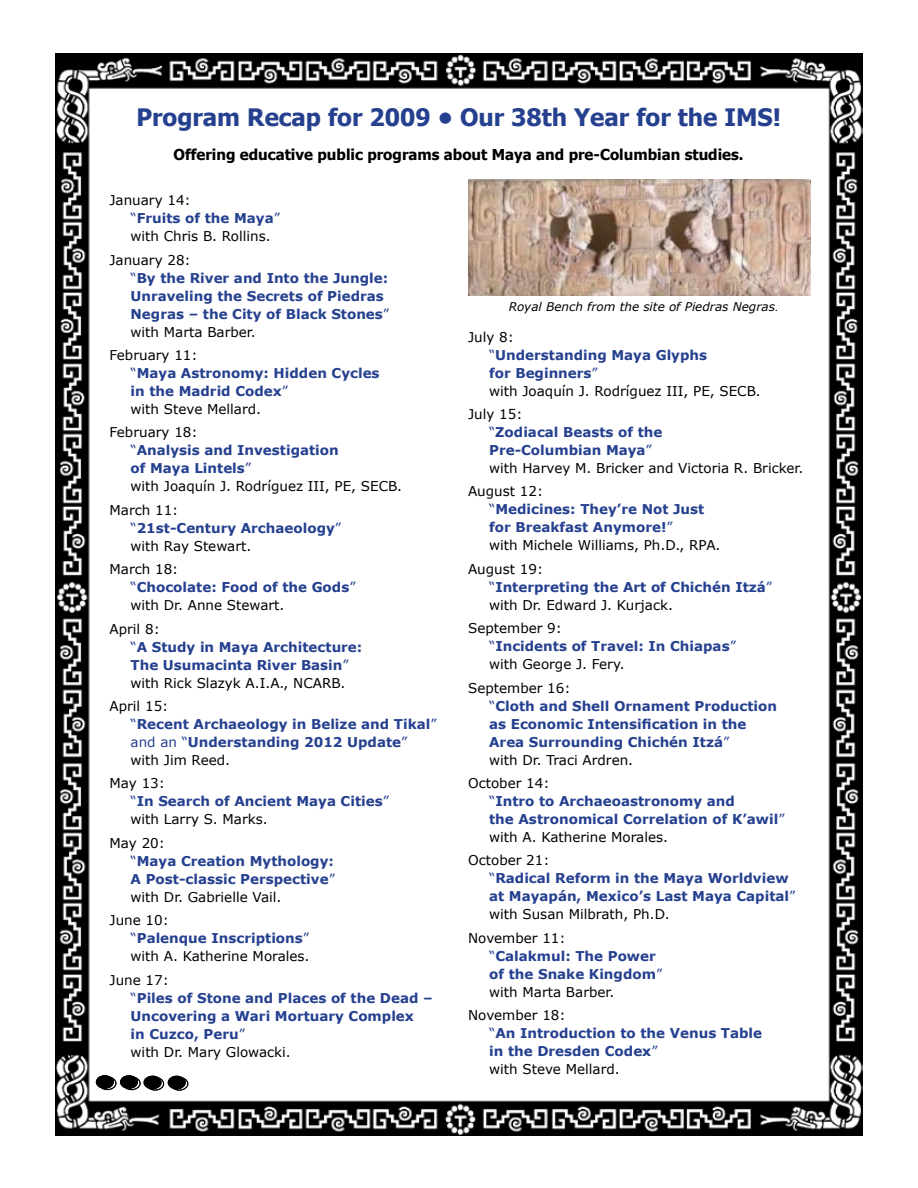
<style>
.page{position:relative;width:918px;height:1188px;background:#fff}
.page>*{position:absolute;margin:0;border:0;box-sizing:border-box;transform-origin:0 0}
.t1{font:700 24px "Tahoma";color:#25408f}
.t2{font:700 15px "Tahoma";color:#000}
.t3{font:700 13.5px/18px "Verdana";color:#25408f}
.t4{font:13.5px/18px "Verdana";color:#000}
.t5{font:italic 12px "Verdana";color:#000}
.s1{color:#25408f}
.s2{font-weight:700;color:#25408f}
.s3{font-weight:400;color:#000}
.s4{font-weight:400}
.s5{font-family:"Arial";font-style:normal}
</style>
<div class="page">
<img style="left:55px;top:53px;width:808px;height:1082px">
<div style="left:99px;top:1077px;width:17px;height:13px;border:1px solid #000;border-radius:50%"></div>
<div style="left:96px;top:1076px;width:17px;height:12px;background:#000;border-radius:50%"></div>
<div style="left:96px;top:1075px;width:18px;height:14px;border:1px solid #000;border-radius:50%"></div>
<div style="left:123px;top:1077px;width:17px;height:13px;border:1px solid #000;border-radius:50%"></div>
<div style="left:120px;top:1076px;width:18px;height:12px;background:#000;border-radius:50%"></div>
<div style="left:120px;top:1075px;width:18px;height:14px;border:1px solid #000;border-radius:50%"></div>
<div style="left:146px;top:1077px;width:18px;height:13px;border:1px solid #000;border-radius:50%"></div>
<div style="left:144px;top:1076px;width:17px;height:13px;background:#000;border-radius:50%"></div>
<div style="left:144px;top:1076px;width:17px;height:13px;border:1px solid #000;border-radius:50%"></div>
<div style="left:170px;top:1077px;width:18px;height:13px;border:1px solid #000;border-radius:50%"></div>
<div style="left:168px;top:1076px;width:17px;height:13px;background:#000;border-radius:50%"></div>
<div style="left:168px;top:1076px;width:18px;height:13px;border:1px solid #000;border-radius:50%"></div>
<img style="left:469px;top:180px;width:341px;height:115px">
<h1 class="t1" style="left:136px;top:102px;width:646px">Program Recap for 2009 • Our 38th Year for the IMS!</h1>
<p class="t2" style="left:174px;top:145px;width:572px">Offering educative public programs about Maya and pre-Columbian studies.</p>
<p class="t4" style="left:131px;top:191px;width:151px;text-indent:-21px">January 14:<br><span class="s1">“</span><span class="s2">Fruits of the Maya</span><span class="s1">” </span>with Chris B. Rollins.</p>
<p class="t3" style="left:131px;top:250px;width:260px;text-indent:-21px"><span class="s3">January 28:<br></span><span class="s4">“</span>By the River and Into the Jungle:<br>Unraveling the Secrets of Piedras<br>Negras – the City of Black Stones<span class="s4">” </span><span class="s3">with Marta Barber.</span></p>
<p class="t3" style="left:131px;top:346px;width:251px;text-indent:-21px"><span class="s3">February 11:<br></span><span class="s4">“</span>Maya Astronomy: Hidden Cycles in the Madrid Codex<span class="s4">”<br></span><span class="s3">with Steve Mellard.</span></p>
<p class="t4" style="left:131px;top:423px;width:273px;text-indent:-21px">February 18:<br><span class="s1">“</span><span class="s2">Analysis and Investigation<br>of Maya Lintels</span><span class="s1">”<br></span>with Joaquín J. Rodríguez III, PE, SECB.</p>
<p class="t4" style="left:131px;top:500px;width:212px;text-indent:-21px">March 11:<br><span class="s1">“</span><span class="s2">21st-Century Archaeology</span><span class="s1">” </span>with Ray Stewart.</p>
<p class="t4" style="left:131px;top:560px;width:227px;text-indent:-21px">March 18:<br><span class="s1">“</span><span class="s2">Chocolate: Food of the Gods</span><span class="s1">” </span>with Dr. Anne Stewart.</p>
<p class="t3" style="left:131px;top:619px;width:233px;text-indent:-21px"><span class="s3">April 8:<br></span><span class="s4">“</span>A Study in Maya Architecture:<br>The Usumacinta River Basin<span class="s4">” </span><span class="s3">with Rick Slazyk A.I.A., NCARB.</span></p>
<p class="t3" style="left:131px;top:697px;width:308px;text-indent:-21px"><span class="s3">April 15:<br></span><span class="s4">“</span>Recent Archaeology in Belize and Tikal<span class="s4">” and an “</span>Understanding 2012 Update<span class="s4">” </span><span class="s3">with Jim Reed.</span></p>
<p class="t3" style="left:131px;top:774px;width:260px;text-indent:-21px"><span class="s3">May 13:<br></span><span class="s4">“</span>In Search of Ancient Maya Cities<span class="s4">” </span><span class="s3">with Larry S. Marks.</span></p>
<p class="t3" style="left:131px;top:833px;width:206px;text-indent:-21px"><span class="s3">May 20:<br></span><span class="s4">“</span>Maya Creation Mythology:<br>A Post-classic Perspective<span class="s4">” </span><span class="s3">with Dr. Gabrielle Vail.</span></p>
<p class="t4" style="left:131px;top:911px;width:180px;text-indent:-21px">June 10:<br><span class="s1">“</span><span class="s2">Palenque Inscriptions</span><span class="s1">” </span>with A. Katherine Morales.</p>
<p class="t3" style="left:131px;top:970px;width:304px;text-indent:-21px"><span class="s3">June 17:<br></span><span class="s4">“</span>Piles of Stone and Places of the Dead –<br>Uncovering a Wari Mortuary Complex<br>in Cuzco, Peru<span class="s4">”<br></span><span class="s3">with Dr. Mary Glowacki.</span></p>
<p class="t5" style="left:509px;top:299px;width:271px">Royal Bench from the site of Piedras Negras<span class="s5">.</span></p>
<p class="t4" style="left:489px;top:327px;width:273px;text-indent:-21px">July 8:<br><span class="s1">“</span><span class="s2">Understanding Maya Glyphs<br>for Beginners</span><span class="s1">”<br></span>with Joaquín J. Rodríguez III, PE, SECB.</p>
<p class="t4" style="left:489px;top:405px;width:316px;text-indent:-21px">July 15:<br><span class="s1">“</span><span class="s2">Zodiacal Beasts of the<br>Pre-Columbian Maya</span><span class="s1">”<br></span>with Harvey M. Bricker and Victoria R. Bricker.</p>
<p class="t3" style="left:489px;top:482px;width:233px;text-indent:-21px"><span class="s3">August 12:<br></span><span class="s4">“</span>Medicines: They’re Not Just for Breakfast Anymore!<span class="s4">”<br></span><span class="s3">with Michele Williams, Ph.D., RPA.</span></p>
<p class="t4" style="left:489px;top:559px;width:284px;text-indent:-21px">August 19:<br><span class="s1">“</span><span class="s2">Interpreting the Art of Chichén Itzá</span><span class="s1">” </span>with Dr. Edward J. Kurjack.</p>
<p class="t4" style="left:489px;top:619px;width:248px;text-indent:-21px">September 9:<br><span class="s1">“</span><span class="s2">Incidents of Travel: In Chiapas</span><span class="s1">” </span>with George J. Fery.</p>
<p class="t3" style="left:489px;top:678px;width:289px;text-indent:-21px"><span class="s3">September 16:<br></span><span class="s4">“</span>Cloth and Shell Ornament Production as Economic Intensification in the<br>Area Surrounding Chichén Itzá<span class="s4">”<br></span><span class="s3">with Dr. Traci Ardren.</span></p>
<p class="t3" style="left:489px;top:774px;width:297px;text-indent:-21px"><span class="s3">October 14:<br></span><span class="s4">“</span>Intro to Archaeoastronomy and<br>the Astronomical Correlation of K’awil<span class="s4">” </span><span class="s3">with A. Katherine Morales.</span></p>
<p class="t3" style="left:489px;top:851px;width:308px;text-indent:-21px"><span class="s3">October 21:<br></span><span class="s4">“</span>Radical Reform in the Maya Worldview at Mayapán, Mexico’s Last Maya Capital<span class="s4">” </span><span class="s3">with Susan Milbrath, Ph.D.</span></p>
<p class="t3" style="left:489px;top:928px;width:175px;text-indent:-21px"><span class="s3">November 11:<br></span><span class="s4">“</span>Calakmul: The Power of the Snake Kingdom<span class="s4">” </span><span class="s3">with Marta Barber.</span></p>
<p class="t3" style="left:489px;top:1006px;width:275px;text-indent:-21px"><span class="s3">November 18:<br></span><span class="s4">“</span>An Introduction to the Venus Table in the Dresden Codex<span class="s4">”<br></span><span class="s3">with Steve Mellard.</span></p>
</div>
